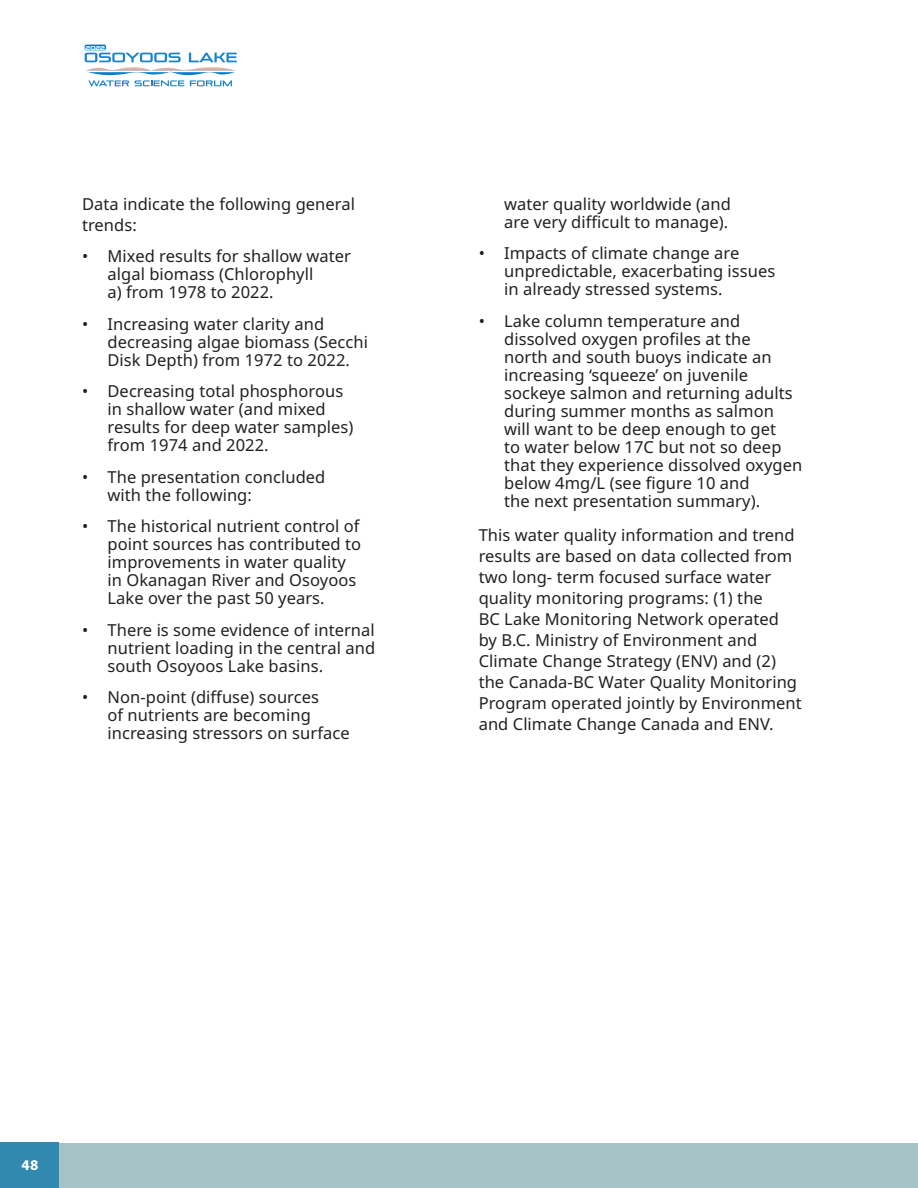
<style>
.page{position:relative;width:918px;height:1188px;background:#fff}
.page>*{position:absolute;margin:0;border:0;box-sizing:border-box;transform-origin:0 0}
.t1{font:16.5px/18px "Noto Sans";letter-spacing:.005em;color:#231f20}
.t2{font:700 13.5px "Informa Pro";color:#fff}
.t3{font:700 5.7px "Pirulen Rg";color:#fff}
</style>
<div class="page">
<div style="left:0;top:1143px;width:918px;height:45px;background:#a7c2c6"></div>
<div style="left:82px;top:42px;width:157px;height:47px;background:#fff;opacity:.75"></div>
<svg style="left:85px;top:45px;width:152px;height:41px"></svg>
<div style="left:0;top:1143px;width:58px;height:45px;background:#3289b0"></div>
<p class="t3" style="left:86px;top:44px;width:21px">2022</p>
<p class="t1" style="left:82px;top:194px;width:275px;line-height:21px">Data indicate the following general trends:</p>
<p class="t1" style="left:108px;top:248px;width:245px;text-indent:-26px">• Mixed results for shallow water algal biomass (Chlorophyll<br>a) from 1978 to 2022.</p>
<p class="t1" style="left:108px;top:315px;width:262px;text-indent:-26px">• Increasing water clarity and decreasing algae biomass (Secchi<br>Disk Depth) from 1972 to 2022.</p>
<p class="t1" style="left:108px;top:383px;width:247px;text-indent:-26px">• Decreasing total phosphorous in shallow water (and mixed results for deep water samples) from 1974 and 2022.</p>
<p class="t1" style="left:108px;top:468px;width:219px;text-indent:-26px">• The presentation concluded with the following:</p>
<p class="t1" style="left:108px;top:518px;width:255px;text-indent:-26px">• The historical nutrient control of point sources has contributed to improvements in water quality in Okanagan River and Osoyoos<br>Lake over the past 50 years.</p>
<p class="t1" style="left:108px;top:621px;width:269px;text-align:justify;text-indent:-26px">• There is some evidence of internal nutrient loading in the central and south Osoyoos Lake basins.</p>
<p class="t1" style="left:108px;top:689px;width:244px;text-indent:-26px">• Non-point (diffuse) sources<br>of nutrients are becoming increasing stressors on surface</p>
<p class="t1" style="left:504px;top:195px;width:228px">water quality worldwide (and are very difficult to manage).</p>
<p class="t1" style="left:504px;top:245px;width:273px;text-indent:-26px">• Impacts of climate change are unpredictable, exacerbating issues in already stressed systems.</p>
<p class="t1" style="left:504px;top:312px;width:300px;text-indent:-26px">• Lake column temperature and dissolved oxygen profiles at the<br>north and south buoys indicate an increasing ‘squeeze’ on juvenile sockeye salmon and returning adults during summer months as salmon will want to be deep enough to get<br>to water below 17C but not so deep that they experience dissolved oxygen below 4mg/L (see figure 10 and<br>the next presentation summary).</p>
<p class="t1" style="left:479px;top:525px;width:325px;line-height:21px">This water quality information and trend results are based on data collected from two long- term focused surface water quality monitoring programs: (1) the<br>BC Lake Monitoring Network operated<br>by B.C. Ministry of Environment and Climate Change Strategy (ENV) and (2) the Canada-BC Water Quality Monitoring Program operated jointly by Environment and Climate Change Canada and ENV.</p>
<p class="t2" style="left:22px;top:1156px;width:18px">48</p>
</div>
